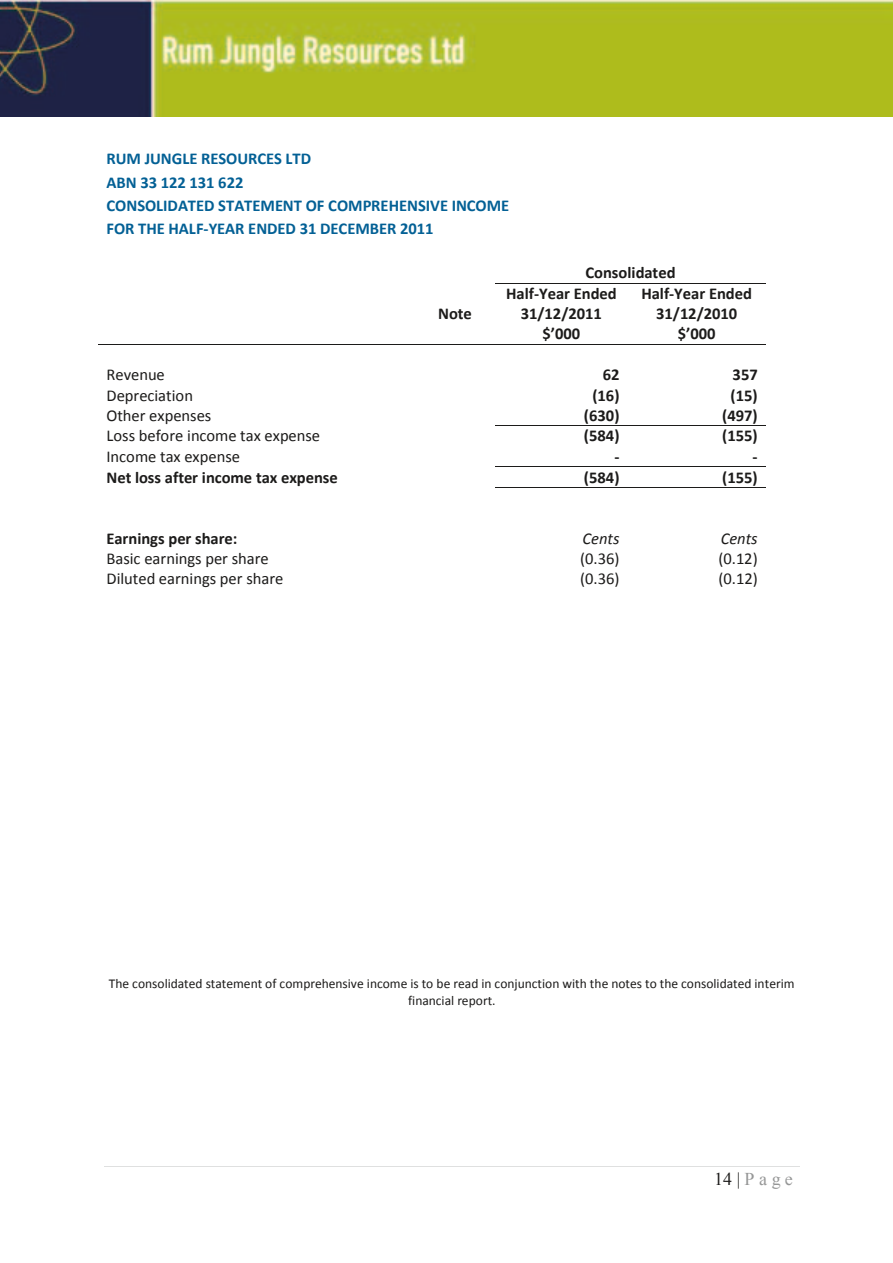
<style>
.page{position:relative;width:893px;height:1263px;background:#fff}
.page>*{position:absolute;margin:0;border:0;box-sizing:border-box;transform-origin:0 0}
.t1{font:18px "Times New Roman";letter-spacing:.245em;color:#969797}
.t2{font:700 16.5px/20.1px "Calibri";letter-spacing:-.005em;color:#1c1b1a;text-align:center}
.t3{font:16.5px "Calibri";color:#1c1b1a}
.t4{font:700 16.5px/23.1px "Calibri";color:#036095}
.t5{font:italic 16.5px "Calibri";color:#1c1b1a}
.t6{font:13.5px/16.4px "Calibri";color:#1c1b1a;text-align:center}
.s1{color:#1c1b1a}
</style>
<div class="page">
<img style="left:0;top:0;width:892px;height:117px">
<hr style="left:104px;top:1166px;width:696px;height:1px;background:#dfe0e0">
<hr style="left:495px;top:283px;width:132px;height:1px;background:#1c1b1a">
<hr style="left:628px;top:283px;width:138px;height:1px;background:#1c1b1a">
<hr style="left:98px;top:344px;width:317px;height:1px;background:#1c1b1a">
<hr style="left:416px;top:344px;width:79px;height:1px;background:#1c1b1a">
<hr style="left:496px;top:344px;width:131px;height:1px;background:#1c1b1a">
<hr style="left:628px;top:344px;width:138px;height:1px;background:#1c1b1a">
<hr style="left:495px;top:425px;width:132px;height:1px;background:#1c1b1a">
<hr style="left:628px;top:425px;width:138px;height:1px;background:#1c1b1a">
<hr style="left:495px;top:466px;width:132px;height:1px;background:#1c1b1a">
<hr style="left:628px;top:466px;width:138px;height:1px;background:#1c1b1a">
<hr style="left:495px;top:487px;width:132px;height:1px;background:#1c1b1a">
<hr style="left:628px;top:487px;width:138px;height:1px;background:#1c1b1a">
<p class="t4" style="left:106px;top:147px;width:404px">RUM JUNGLE RESOURCES LTD<br>ABN 33 122 131 622<br>CONSOLIDATED STATEMENT OF COMPREHENSIVE INCOME<br>FOR THE HALF-YEAR ENDED 31 DECEMBER 2011</p>
<p class="t2" style="left:585px;top:263px;width:92px">Consolidated</p>
<p class="t2" style="left:438px;top:304px;width:35px">Note</p>
<p class="t2" style="left:506px;top:283px;width:112px">Half-Year Ended<br>31/12/2011</p>
<p class="t2" style="left:641px;top:283px;width:112px">Half-Year Ended<br>31/12/2010</p>
<p class="t2" style="left:542px;top:324px;width:39px">$’000</p>
<p class="t2" style="left:678px;top:324px;width:39px">$’000</p>
<p class="t3" style="left:106px;top:365px;width:60px">Revenue</p>
<p class="t2" style="left:603px;top:365px;width:18px">62</p>
<p class="t2" style="left:733px;top:365px;width:27px">357</p>
<p class="t3" style="left:106px;top:385px;width:88px">Depreciation</p>
<p class="t2" style="left:592px;top:385px;width:29px">(16)</p>
<p class="t2" style="left:731px;top:385px;width:29px">(15)</p>
<p class="t3" style="left:106px;top:405px;width:106px">Other expenses</p>
<p class="t2" style="left:584px;top:405px;width:37px">(630)</p>
<p class="t2" style="left:722px;top:405px;width:37px">(497)</p>
<p class="t3" style="left:106px;top:426px;width:215px">Loss before income tax expense</p>
<p class="t2" style="left:584px;top:426px;width:37px">(584)</p>
<p class="t2" style="left:722px;top:426px;width:37px">(155)</p>
<p class="t3" style="left:106px;top:446px;width:135px">Income tax expense</p>
<p class="t2" style="left:614px;top:446px;width:7px">-</p>
<p class="t2" style="left:753px;top:446px;width:7px">-</p>
<p class="t2" style="left:106px;top:467px;width:233px">Net loss after income tax expense</p>
<p class="t2" style="left:584px;top:467px;width:37px">(584)</p>
<p class="t2" style="left:722px;top:467px;width:37px">(155)</p>
<p class="t2" style="left:106px;top:528px;width:133px">Earnings per share:</p>
<p class="t5" style="left:582px;top:527px;width:39px">Cents</p>
<p class="t5" style="left:721px;top:527px;width:39px">Cents</p>
<p class="t3" style="left:106px;top:548px;width:164px">Basic earnings per share</p>
<p class="t3" style="left:580px;top:548px;width:41px">(0.36)</p>
<p class="t3" style="left:718px;top:548px;width:41px">(0.12)</p>
<p class="t3" style="left:106px;top:568px;width:178px">Diluted earnings per share</p>
<p class="t3" style="left:580px;top:568px;width:41px">(0.36)</p>
<p class="t3" style="left:718px;top:568px;width:41px">(0.12)</p>
<p class="t6" style="left:109px;top:976px;width:687px">The consolidated statement of comprehensive income is to be read in conjunction with the notes to the consolidated interim financial report.</p>
<p class="t1" style="left:714px;top:1167px;width:80px"><span class="s1">14|</span> Page</p>
</div>
